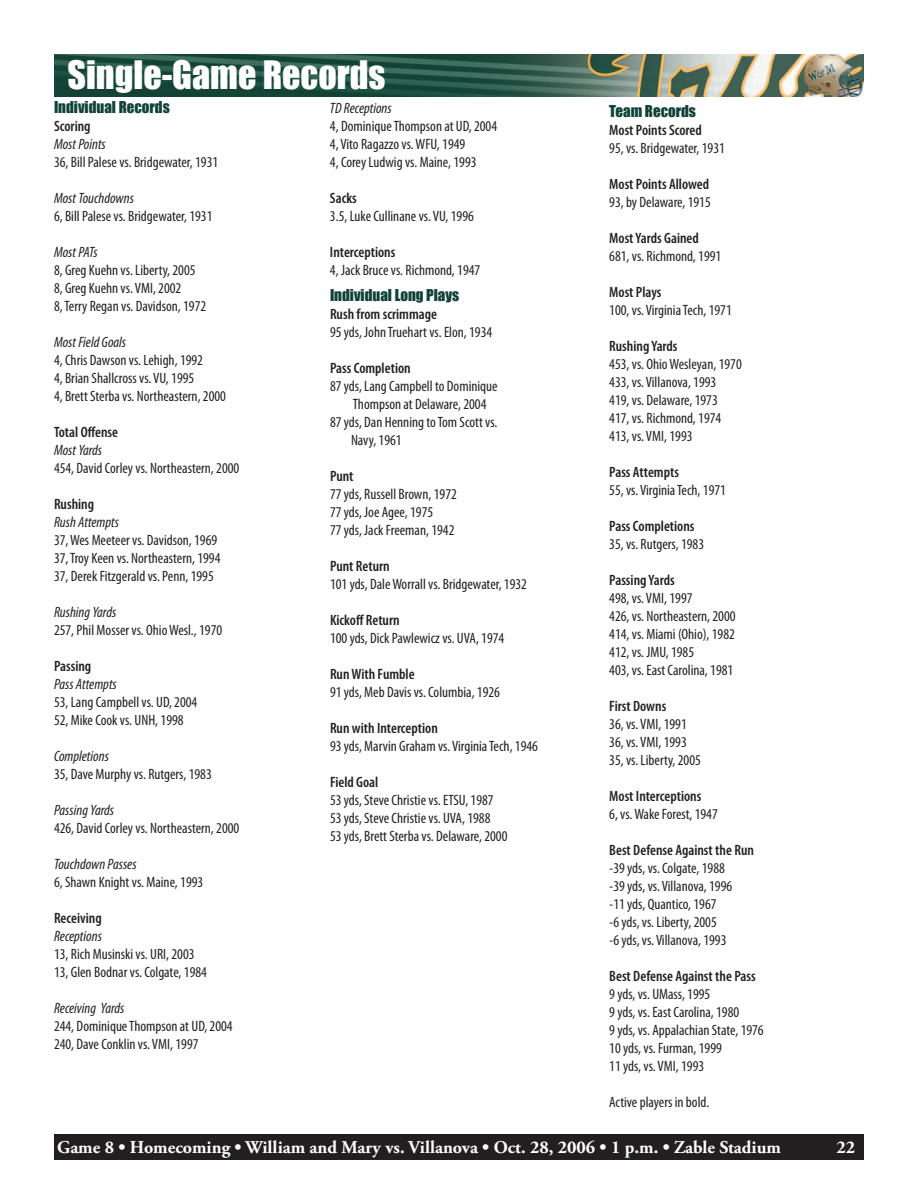
<style>
.page{position:relative;width:918px;height:1188px;background:#fff}
.page>*{position:absolute;margin:0;border:0;box-sizing:border-box;transform-origin:0 0}
.t1{font:36px "Impact";color:#fff}
.t2{font:700 18px "Adobe Garamond Pro";color:#fff}
.t3{font:condensed 15px/18px "Myriad Pro";color:#231f20}
.t4{font:600 condensed 15px "Myriad Pro";color:#231f20}
.t5{font:italic condensed 15px "Myriad Pro";color:#231f20}
.t6{font:15px "Impact";color:#104238}
.t7{font:italic condensed 15px "Myriad Pro";letter-spacing:-.02em;color:#231f20}
</style>
<div class="page">
<div style="left:54px;top:1134px;width:810px;height:26px;background:#231f20"></div>
<img style="left:54px;top:54px;width:810px;height:42px">
<h1 class="t1" style="left:68px;top:53px;width:319px">Single-Game Records</h1>
<p class="t6" style="left:54px;top:98px;width:117px">Individual Records</p>
<p class="t4" style="left:54px;top:118px;width:38px">Scoring</p>
<p class="t5" style="left:54px;top:136px;width:53px">Most Points</p>
<p class="t3" style="left:54px;top:153px;width:166px">36, Bill Palese vs. Bridgewater, 1931</p>
<p class="t5" style="left:54px;top:190px;width:81px">Most Touchdowns</p>
<p class="t3" style="left:54px;top:207px;width:160px">6, Bill Palese vs. Bridgewater, 1931</p>
<p class="t7" style="left:54px;top:244px;width:45px">Most PATs</p>
<p class="t3" style="left:54px;top:261px;width:154px">8, Greg Kuehn vs. Liberty, 2005<br>8, Greg Kuehn vs. VMI, 2002<br>8, Terry Regan vs. Davidson, 1972</p>
<p class="t5" style="left:54px;top:334px;width:74px">Most Field Goals</p>
<p class="t3" style="left:54px;top:351px;width:174px">4, Chris Dawson vs. Lehigh, 1992<br>4, Brian Shallcross vs. VU, 1995<br>4, Brett Sterba vs. Northeastern, 2000</p>
<p class="t4" style="left:54px;top:424px;width:66px">Total Offense</p>
<p class="t5" style="left:54px;top:442px;width:50px">Most Yards</p>
<p class="t3" style="left:54px;top:459px;width:187px">454, David Corley vs. Northeastern, 2000</p>
<p class="t4" style="left:54px;top:496px;width:42px">Rushing</p>
<p class="t5" style="left:54px;top:514px;width:67px">Rush Attempts</p>
<p class="t3" style="left:54px;top:531px;width:168px">37, Wes Meeteer vs. Davidson, 1969<br>37, Troy Keen vs. Northeastern, 1994<br>37, Derek Fitzgerald vs. Penn, 1995</p>
<p class="t5" style="left:54px;top:604px;width:64px">Rushing Yards</p>
<p class="t3" style="left:54px;top:621px;width:170px">257, Phil Mosser vs. Ohio Wesl., 1970</p>
<p class="t4" style="left:54px;top:658px;width:39px">Passing</p>
<p class="t5" style="left:54px;top:676px;width:64px">Pass Attempts</p>
<p class="t3" style="left:54px;top:693px;width:145px">53, Lang Campbell vs. UD, 2004<br>52, Mike Cook vs. UNH, 1998</p>
<p class="t5" style="left:54px;top:748px;width:56px">Completions</p>
<p class="t3" style="left:54px;top:765px;width:159px">35, Dave Murphy vs. Rutgers, 1983</p>
<p class="t5" style="left:54px;top:802px;width:62px">Passing Yards</p>
<p class="t3" style="left:54px;top:819px;width:187px">426, David Corley vs. Northeastern, 2000</p>
<p class="t5" style="left:54px;top:856px;width:84px">Touchdown Passes</p>
<p class="t3" style="left:54px;top:873px;width:151px">6, Shawn Knight vs. Maine, 1993</p>
<p class="t4" style="left:54px;top:910px;width:49px">Receiving</p>
<p class="t5" style="left:54px;top:928px;width:49px">Receptions</p>
<p class="t3" style="left:54px;top:945px;width:155px">13, Rich Musinski vs. URI, 2003<br>13, Glen Bodnar vs. Colgate, 1984</p>
<p class="t5" style="left:54px;top:1000px;width:72px">Receiving Yards</p>
<p class="t3" style="left:54px;top:1017px;width:180px">244, Dominique Thompson at UD, 2004<br>240, Dave Conklin vs. VMI, 1997</p>
<p class="t5" style="left:330px;top:100px;width:63px">TD Receptions</p>
<p class="t3" style="left:330px;top:118px;width:169px">4, Dominique Thompson at UD, 2004<br>4, Vito Ragazzo vs. WFU, 1949<br>4, Corey Ludwig vs. Maine, 1993</p>
<p class="t4" style="left:330px;top:190px;width:28px">Sacks</p>
<p class="t3" style="left:330px;top:208px;width:145px">3.5, Luke Cullinane vs. VU, 1996</p>
<p class="t4" style="left:330px;top:244px;width:67px">Interceptions</p>
<p class="t3" style="left:330px;top:262px;width:152px">4, Jack Bruce vs. Richmond, 1947</p>
<p class="t6" style="left:330px;top:286px;width:131px">Individual Long Plays</p>
<p class="t4" style="left:330px;top:306px;width:109px">Rush from scrimmage</p>
<p class="t3" style="left:330px;top:323px;width:164px">95 yds, John Truehart vs. Elon, 1934</p>
<p class="t4" style="left:330px;top:360px;width:82px">Pass Completion</p>
<p class="t3" style="left:330px;top:377px;width:169px">87 yds, Lang Campbell to Dominique</p>
<p class="t3" style="left:353px;top:395px;width:135px">Thompson at Delaware, 2004</p>
<p class="t3" style="left:330px;top:413px;width:169px">87 yds, Dan Henning to Tom Scott vs.</p>
<p class="t3" style="left:351px;top:431px;width:52px">Navy, 1961</p>
<p class="t4" style="left:330px;top:468px;width:25px">Punt</p>
<p class="t3" style="left:330px;top:485px;width:128px">77 yds, Russell Brown, 1972<br>77 yds, Joe Agee, 1975<br>77 yds, Jack Freeman, 1942</p>
<p class="t4" style="left:330px;top:558px;width:61px">Punt Return</p>
<p class="t3" style="left:330px;top:575px;width:199px">101 yds, Dale Worrall vs. Bridgewater, 1932</p>
<p class="t4" style="left:330px;top:612px;width:71px">Kickoff Return</p>
<p class="t3" style="left:330px;top:629px;width:176px">100 yds, Dick Pawlewicz vs. UVA, 1974</p>
<p class="t4" style="left:330px;top:666px;width:86px">Run With Fumble</p>
<p class="t3" style="left:330px;top:683px;width:172px">91 yds, Meb Davis vs. Columbia, 1926</p>
<p class="t4" style="left:330px;top:720px;width:109px">Run with Interception</p>
<p class="t3" style="left:330px;top:737px;width:210px">93 yds, Marvin Graham vs. Virginia Tech, 1946</p>
<p class="t4" style="left:330px;top:774px;width:50px">Field Goal</p>
<p class="t3" style="left:330px;top:791px;width:179px">53 yds, Steve Christie vs. ETSU, 1987<br>53 yds, Steve Christie vs. UVA, 1988<br>53 yds, Brett Sterba vs. Delaware, 2000</p>
<p class="t6" style="left:609px;top:102px;width:88px">Team Records</p>
<p class="t4" style="left:609px;top:122px;width:94px">Most Points Scored</p>
<p class="t3" style="left:609px;top:139px;width:117px">95, vs. Bridgewater, 1931</p>
<p class="t4" style="left:609px;top:176px;width:101px">Most Points Allowed</p>
<p class="t3" style="left:609px;top:193px;width:103px">93, by Delaware, 1915</p>
<p class="t4" style="left:609px;top:230px;width:91px">Most Yards Gained</p>
<p class="t3" style="left:609px;top:247px;width:114px">681, vs. Richmond, 1991</p>
<p class="t4" style="left:609px;top:284px;width:54px">Most Plays</p>
<p class="t3" style="left:609px;top:301px;width:124px">100, vs. Virginia Tech, 1971</p>
<p class="t4" style="left:609px;top:338px;width:70px">Rushing Yards</p>
<p class="t3" style="left:609px;top:355px;width:134px">453, vs. Ohio Wesleyan, 1970<br>433, vs. Villanova, 1993<br>419, vs. Delaware, 1973<br>417, vs. Richmond, 1974<br>413, vs. VMI, 1993</p>
<p class="t4" style="left:609px;top:464px;width:71px">Pass Attempts</p>
<p class="t3" style="left:609px;top:481px;width:118px">55, vs. Virginia Tech, 1971</p>
<p class="t4" style="left:609px;top:518px;width:87px">Pass Completions</p>
<p class="t3" style="left:609px;top:535px;width:96px">35, vs. Rutgers, 1983</p>
<p class="t4" style="left:609px;top:572px;width:67px">Passing Yards</p>
<p class="t3" style="left:609px;top:589px;width:128px">498, vs. VMI, 1997<br>426, vs. Northeastern, 2000<br>414, vs. Miami (Ohio), 1982<br>412, vs. JMU, 1985<br>403, vs. East Carolina, 1981</p>
<p class="t4" style="left:609px;top:698px;width:59px">First Downs</p>
<p class="t3" style="left:609px;top:715px;width:93px">36, vs. VMI, 1991<br>36, vs. VMI, 1993<br>35, vs. Liberty, 2005</p>
<p class="t4" style="left:609px;top:788px;width:94px">Most Interceptions</p>
<p class="t3" style="left:609px;top:805px;width:110px">6, vs. Wake Forest, 1947</p>
<p class="t4" style="left:609px;top:842px;width:146px">Best Defense Against the Run</p>
<p class="t3" style="left:609px;top:859px;width:125px">-39 yds, vs. Colgate, 1988 -39 yds, vs. Villanova, 1996 -11 yds, Quantico, 1967<br>-6 yds, vs. Liberty, 2005<br>-6 yds, vs. Villanova, 1993</p>
<p class="t4" style="left:609px;top:968px;width:148px">Best Defense Against the Pass</p>
<p class="t3" style="left:609px;top:985px;width:156px">9 yds, vs. UMass, 1995<br>9 yds, vs. East Carolina, 1980<br>9 yds, vs. Appalachian State, 1976<br>10 yds, vs. Furman, 1999<br>11 yds, vs. VMI, 1993</p>
<p class="t3" style="left:609px;top:1093px;width:102px">Active players in bold.</p>
<p class="t2" style="left:57px;top:1137px;width:725px">Game 8 • Homecoming • William and Mary vs. Villanova • Oct. 28, 2006 • 1 p.m. • Zable Stadium</p>
<p class="t2" style="left:837px;top:1137px;width:20px">22</p>
</div>
